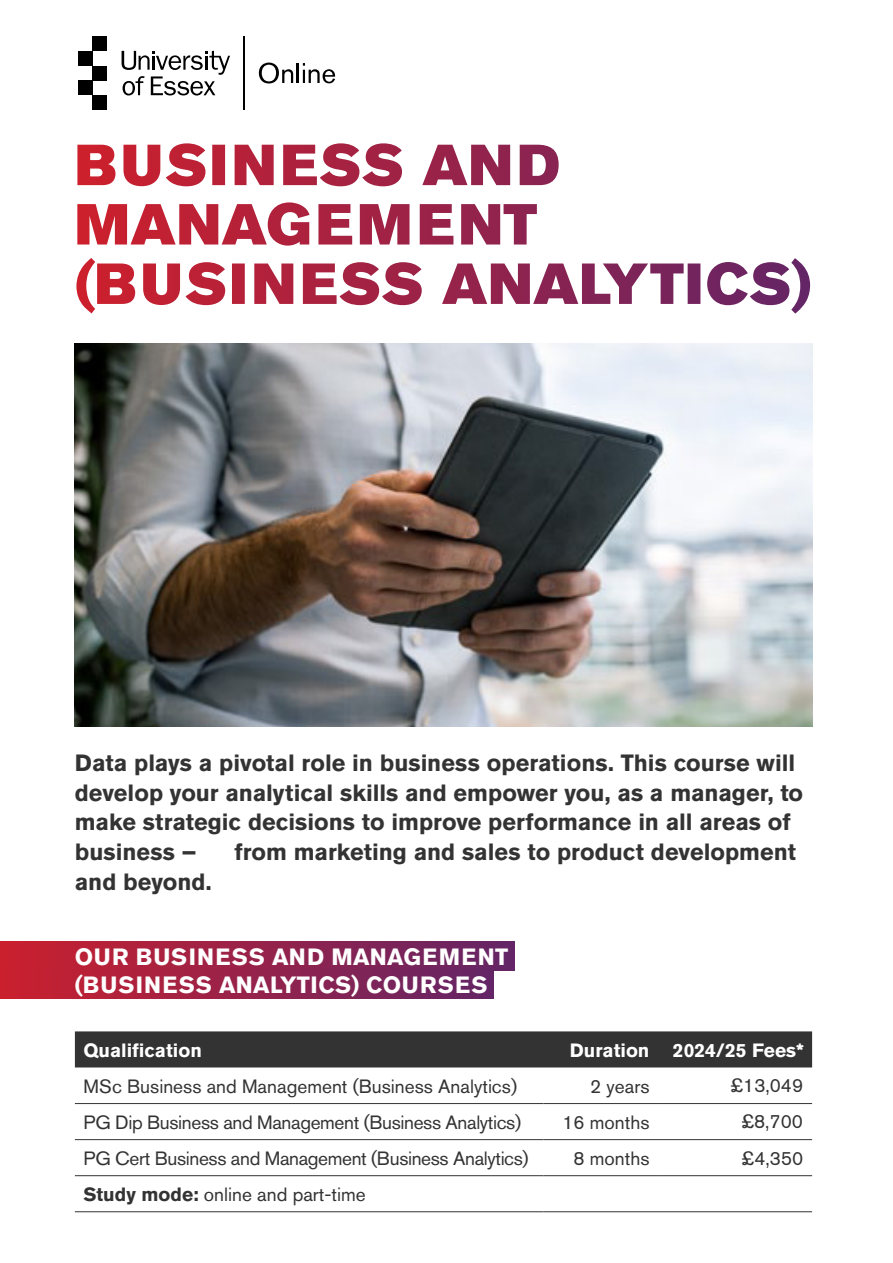
<style>
.page{position:relative;width:893px;height:1263px;background:#fff}
.page>*{position:absolute;margin:0;border:0;box-sizing:border-box;transform-origin:0 0}
.t1{font:700 23.4px/29.7px "Akzidenz Grotesk Std";color:#333}
.t2{font:700 23.4px/28px "Akzidenz Grotesk Std";letter-spacing:.035em;color:#fff}
.t3{font:19.05px "Akzidenz Grotesk Std";color:#333}
.t4{font:19.05px "Akzidenz Grotesk Std";letter-spacing:-.02em;color:#333}
.t5{font:700 19.05px "Akzidenz Grotesk Std";color:#fff}
.s1{font-weight:700}
</style>
<div class="page">
<div style="left:0;top:941px;width:514px;height:30px;background:linear-gradient(to right,#cb202d,#632566)"></div>
<div style="left:0;top:969px;width:494px;height:30px;background:linear-gradient(to right,#cb202d,#632566)"></div>
<div style="left:75px;top:1031px;width:737px;height:36px;background:#333"></div>
<hr style="left:75px;top:1103px;width:468px;height:1px;background:#333">
<hr style="left:543px;top:1103px;width:115px;height:1px;background:#333">
<hr style="left:658px;top:1103px;width:154px;height:1px;background:#333">
<hr style="left:75px;top:1139px;width:468px;height:1px;background:#333">
<hr style="left:543px;top:1139px;width:115px;height:1px;background:#333">
<hr style="left:658px;top:1139px;width:154px;height:1px;background:#333">
<hr style="left:75px;top:1175px;width:468px;height:1px;background:#333">
<hr style="left:543px;top:1175px;width:115px;height:1px;background:#333">
<hr style="left:658px;top:1175px;width:154px;height:1px;background:#333">
<hr style="left:75px;top:1211px;width:468px;height:1px;background:#333">
<hr style="left:543px;top:1211px;width:115px;height:1px;background:#333">
<hr style="left:658px;top:1211px;width:154px;height:1px;background:#333">
<img style="left:75px;top:343px;width:737px;height:384px">
<svg style="left:77px;top:143px;width:482px;height:43px"></svg>
<svg style="left:77px;top:202px;width:460px;height:44px"></svg>
<svg style="left:76px;top:258px;width:734px;height:56px"></svg>
<svg style="left:259px;top:63px;width:34px;height:20px"></svg>
<hr style="left:297px;top:63px;width:2px;height:20px;background:#000">
<svg style="left:303px;top:63px;width:32px;height:20px"></svg>
<div style="left:93px;top:36px;width:14px;height:15px;background:#000"></div>
<div style="left:78px;top:51px;width:15px;height:15px;background:#000"></div>
<div style="left:93px;top:66px;width:14px;height:14px;background:#000"></div>
<div style="left:78px;top:80px;width:15px;height:15px;background:#000"></div>
<div style="left:93px;top:95px;width:14px;height:15px;background:#000"></div>
<svg style="left:122px;top:51px;width:108px;height:45px"></svg>
<hr style="left:244px;top:36px;width:1px;height:74px;background:#000">
<p class="t1" style="left:75px;top:748px;width:730px">Data plays a pivotal role in business operations. This course will develop your analytical skills and empower you, as a manager, to make strategic decisions to improve performance in all areas of business –</p>
<p class="t1" style="left:234px;top:837px;width:563px">from marketing and sales to product development</p>
<p class="t1" style="left:75px;top:867px;width:138px">and beyond.</p>
<p class="t2" style="left:75px;top:943px;width:435px">OUR BUSINESS AND MANAGEMENT (BUSINESS ANALYTICS) COURSES</p>
<p class="t5" style="left:83px;top:1039px;width:120px">Qualification</p>
<p class="t5" style="left:570px;top:1039px;width:236px">Duration 2024/25 Fees*</p>
<p class="t3" style="left:83px;top:1075px;width:435px">MSc Business and Management (Business Analytics)</p>
<p class="t3" style="left:590px;top:1075px;width:61px">2 years</p>
<p class="t3" style="left:730px;top:1074px;width:74px">£13,049</p>
<p class="t4" style="left:83px;top:1111px;width:439px">PG Dip Business and Management (Business Analytics)</p>
<p class="t3" style="left:562px;top:1111px;width:89px">16 months</p>
<p class="t3" style="left:741px;top:1110px;width:63px">£8,700</p>
<p class="t4" style="left:83px;top:1147px;width:447px">PG Cert Business and Management (Business Analytics)</p>
<p class="t3" style="left:573px;top:1147px;width:77px">8 months</p>
<p class="t3" style="left:742px;top:1146px;width:63px">£4,350</p>
<p class="t3" style="left:83px;top:1183px;width:284px"><span class="s1">Study mode:</span> online and part-time</p>
</div>
